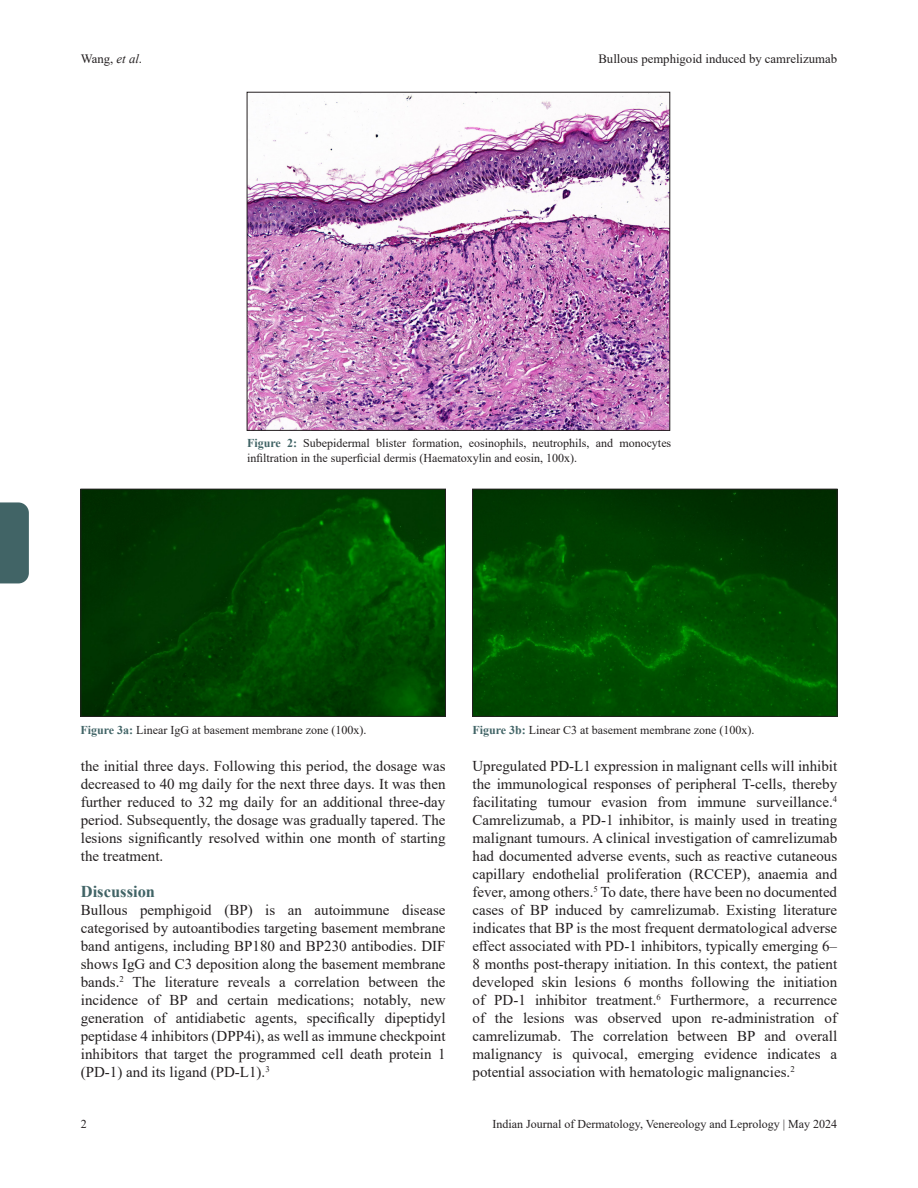
<style>
.page{position:relative;width:918px;height:1188px;background:#fff}
.page>*{position:absolute;margin:0;border:0;box-sizing:border-box;transform-origin:0 0}
.Head-A{font:700 16.5px "Times New Roman";color:#416466}
.para{font:15px/18px "Times New Roman";color:#231f20;text-align:justify}
.para_first{font:15px/18px "Times New Roman";color:#231f20;text-align:justify}
.t1{font:12.75px "Times New Roman";color:#231f20}
.float_figure_title{font:12px/14.4px "Times New Roman";color:#231f20}
.s1{font-style:italic}
.s2{font-weight:700;color:#416466}
</style>
<div class="page">
<div style="left:0;top:502px;width:29px;height:81px;background:#416466"></div>
<img style="left:82px;top:491px;width:362px;height:224px">
<div style="left:80px;top:489px;width:366px;height:228px;border:1px solid #231f20"></div>
<img style="left:474px;top:491px;width:362px;height:224px">
<div style="left:472px;top:489px;width:366px;height:228px;border:1px solid #231f20"></div>
<img style="left:249px;top:94px;width:419px;height:335px">
<div style="left:247px;top:92px;width:423px;height:339px;border:1px solid #231f20"></div>
<p class="t1" style="left:81px;top:50px;width:63px">Wang, <span class="s1">et al</span>.</p>
<p class="t1" style="left:598px;top:50px;width:240px">Bullous pemphigoid induced by camrelizumab</p>
<p class="float_figure_title" style="left:247px;top:436px;width:426px"><span class="s2">Figure 2:</span> Subepidermal blister formation, eosinophils, neutrophils, and monocytes infiltration in the superficial dermis (Haematoxylin and eosin, 100x).</p>
<p class="float_figure_title" style="left:80px;top:722px;width:288px"><span class="s2">Figure 3a:</span> Linear IgG at basement membrane zone (100x).</p>
<p class="float_figure_title" style="left:472px;top:722px;width:284px"><span class="s2">Figure 3b:</span> Linear C3 at basement membrane zone (100x).</p>
<p class="para" style="left:81px;top:757px;width:366px">the initial three days. Following this period, the dosage was decreased to 40 mg daily for the next three days. It was then further reduced to 32 mg daily for an additional three-day period. Subsequently, the dosage was gradually tapered. The lesions significantly resolved within one month of starting the treatment.</p>
<p class="Head-A" style="left:81px;top:880px;width:76px">Discussion</p>
<p class="para_first" style="left:81px;top:901px;width:366px">Bullous pemphigoid (BP) is an autoimmune disease categorised by autoantibodies targeting basement membrane band antigens, including BP180 and BP230 antibodies. DIF shows IgG and C3 deposition along the basement membrane bands.<sup>2</sup> The literature reveals a correlation between the incidence of BP and certain medications; notably, new generation of antidiabetic agents, specifically dipeptidyl peptidase 4 inhibitors (DPP4i), as well as immune checkpoint inhibitors that target the programmed cell death protein 1 (PD-1) and its ligand (PD-L1).<sup>3</sup></p>
<p class="para" style="left:472px;top:757px;width:366px">Upregulated PD-L1 expression in malignant cells will inhibit the immunological responses of peripheral T-cells, thereby facilitating tumour evasion from immune surveillance.<sup>4<br></sup>Camrelizumab, a PD-1 inhibitor, is mainly used in treating malignant tumours. A clinical investigation of camrelizumab had documented adverse events, such as reactive cutaneous capillary endothelial proliferation (RCCEP), anaemia and fever, among others.<sup>5</sup> To date, there have been no documented cases of BP induced by camrelizumab. Existing literature indicates that BP is the most frequent dermatological adverse effect associated with PD-1 inhibitors, typically emerging 6– 8 months post-therapy initiation. In this context, the patient developed skin lesions 6 months following the initiation of PD-1 inhibitor treatment.<sup>6</sup> Furthermore, a recurrence of the lesions was observed upon re-administration of camrelizumab. The correlation between BP and overall malignancy is quivocal, emerging evidence indicates a potential association with hematologic malignancies.<sup>2</sup></p>
<p class="float_figure_title" style="left:81px;top:1117px;width:7px">2</p>
<p class="float_figure_title" style="left:493px;top:1117px;width:346px">Indian Journal of Dermatology, Venereology and Leprology | May 2024</p>
</div>
